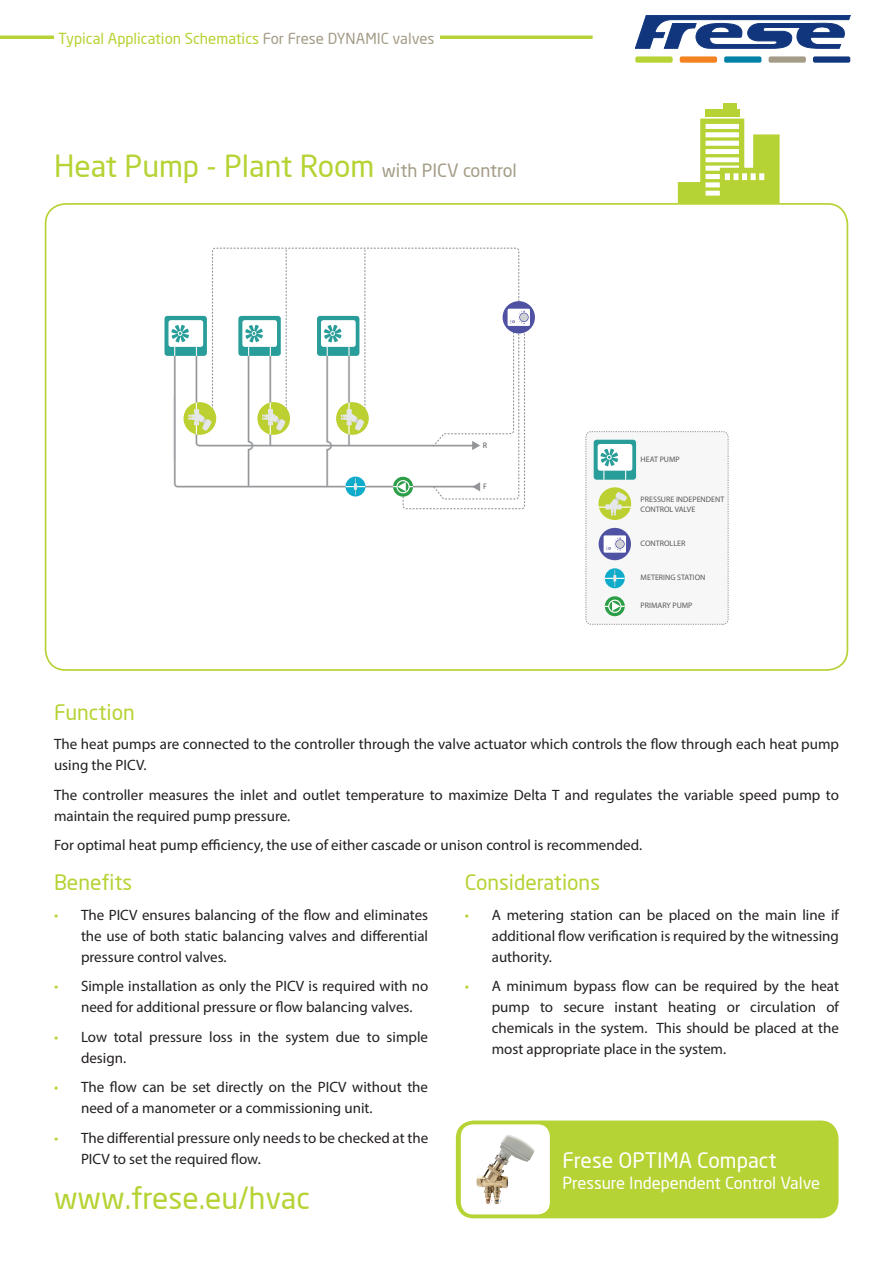
<style>
.page{position:relative;width:893px;height:1263px;background:#fff}
.page>*{position:absolute;margin:0;border:0;box-sizing:border-box;transform-origin:0 0}
.Overskrift{font:30px "Neo Sans";color:#b5d334}
.Overskrift-2{font:21px "Neo Sans";color:#b5d334}
.Overskrift-3{font:21px "Neo Sans";color:#fff}
.Overskrift-4{font:16.5px "Neo Sans";color:#fff}
.t1{font:15px/21px "Myriad Pro";color:#231f20}
.t2{font:15px "Neo Sans";color:#b5d334}
.t3{font:7.95px/9.6px "Myriad Pro";color:#57585a}
.s1{color:#a49c87}
.s2{font-size:18px;color:#a49c87}
.s3{color:#b5d334}
</style>
<div class="page">
<hr style="left:439px;top:36px;width:154px;height:3px;background:#b5d334">
<div style="left:635px;top:56px;width:38px;height:7px;background:#b5d334;border-radius:2px"></div>
<div style="left:680px;top:56px;width:37px;height:7px;background:#f58220;border-radius:2px"></div>
<div style="left:724px;top:56px;width:37px;height:7px;background:#0081a7;border-radius:2px"></div>
<div style="left:769px;top:56px;width:37px;height:7px;background:#a49c87;border-radius:2px"></div>
<div style="left:813px;top:56px;width:37px;height:7px;background:#11367e;border-radius:2px"></div>
<svg style="left:635px;top:15px;width:215px;height:34px"></svg>
<hr style="left:0;top:36px;width:54px;height:3px;background:#b5d334">
<div style="left:705px;top:110px;width:34px;height:7px;background:#b5d334"></div>
<div style="left:723px;top:103px;width:14px;height:6px;background:#b5d334"></div>
<svg style="left:678px;top:119px;width:102px;height:84px"></svg>
<div style="left:586px;top:432px;width:142px;height:192px;background:#f7f7f8;border-radius:5px"></div>
<div style="left:586px;top:431px;width:142px;height:194px;border:1px dashed #939598;border-radius:5px"></div>
<div style="left:598px;top:487px;width:33px;height:33px;background:#bcd031;border-radius:50%"></div>
<svg style="left:598px;top:492px;width:33px;height:24px"></svg>
<svg style="left:605px;top:568px;width:20px;height:20px"></svg>
<svg style="left:605px;top:570px;width:20px;height:17px"></svg>
<svg style="left:605px;top:596px;width:20px;height:20px"></svg>
<div style="left:608px;top:600px;width:13px;height:13px;border:1px solid #fff;border-radius:50%"></div>
<svg style="left:605px;top:601px;width:20px;height:10px"></svg>
<div style="left:599px;top:528px;width:32px;height:32px;background:#4f51a2;border-radius:50%"></div>
<svg style="left:604px;top:535px;width:22px;height:18px"></svg>
<div style="left:594px;top:440px;width:42px;height:40px;background:#289d99;border-radius:3px"></div>
<div style="left:598px;top:444px;width:34px;height:27px;background:#fff;border-radius:3px"></div>
<svg style="left:600px;top:448px;width:18px;height:32px"></svg>
<svg style="left:214px;top:247px;width:311px;height:263px"></svg>
<div style="left:345px;top:477px;width:20px;height:19px;background:#0eacca;border-radius:50%"></div>
<svg style="left:393px;top:477px;width:20px;height:20px"></svg>
<div style="left:503px;top:301px;width:32px;height:32px;background:#4f51a2;border-radius:50%"></div>
<svg style="left:508px;top:309px;width:22px;height:17px"></svg>
<div style="left:164px;top:316px;width:43px;height:40px;background:#289d99;border-radius:3px"></div>
<div style="left:168px;top:320px;width:35px;height:27px;background:#fff;border-radius:3px"></div>
<svg style="left:171px;top:248px;width:309px;height:247px"></svg>
<div style="left:456px;top:1120px;width:382px;height:98px;background:#b5d334;border-radius:18px"></div>
<div style="left:461px;top:1124px;width:89px;height:90px;background:#fff;border-radius:12px"></div>
<img style="left:476px;top:1136px;width:30px;height:68px">
<p class="t2" style="left:58px;top:29px;width:378px">Typical Application Schematics <span class="s1">For Frese DYNAMIC valves</span></p>
<p class="Overskrift" style="left:54px;top:148px;width:464px">Heat Pump - Plant Room <span class="s2">with PICV control</span></p>
<p class="t3" style="left:483px;top:440px;width:6px">R</p>
<p class="t3" style="left:483px;top:481px;width:5px">F</p>
<p class="t3" style="left:641px;top:454px;width:41px">HEAT PUMP</p>
<p class="t3" style="left:641px;top:494px;width:85px">PRESSURE INDEPENDENT<br>CONTROL VALVE</p>
<p class="t3" style="left:641px;top:538px;width:46px">CONTROLLER</p>
<p class="t3" style="left:641px;top:573px;width:66px">METERING STATION</p>
<p class="t3" style="left:641px;top:601px;width:53px">PRIMARY PUMP</p>
<p class="Overskrift-2" style="left:54px;top:699px;width:82px">Function</p>
<p class="t1" style="left:54px;top:734px;width:787px">The heat pumps are connected to the controller through the valve actuator which controls the flow through each heat pump using the PICV.</p>
<p class="t1" style="left:54px;top:784px;width:787px">The controller measures the inlet and outlet temperature to maximize Delta T and regulates the variable speed pump to maintain the required pump pressure.</p>
<p class="t1" style="left:54px;top:835px;width:590px">For optimal heat pump efficiency, the use of either cascade or unison control is recommended.</p>
<p class="Overskrift-2" style="left:54px;top:869px;width:80px">Benefits</p>
<p class="t1" style="left:81px;top:904px;width:349px;text-align:justify;text-indent:-27px"><span class="s3">•</span> The PICV ensures balancing of the flow and eliminates the use of both static balancing valves and differential pressure control valves.</p>
<p class="t1" style="left:81px;top:975px;width:349px;text-indent:-27px"><span class="s3">•</span> Simple installation as only the PICV is required with no need for additional pressure or flow balancing valves.</p>
<p class="t1" style="left:81px;top:1026px;width:349px;text-indent:-27px"><span class="s3">•</span> Low total pressure loss in the system due to simple design.</p>
<p class="t1" style="left:81px;top:1076px;width:349px;text-indent:-27px"><span class="s3">•</span> The flow can be set directly on the PICV without the need of a manometer or a commissioning unit.</p>
<p class="t1" style="left:81px;top:1127px;width:349px;text-indent:-27px"><span class="s3">•</span> The differential pressure only needs to be checked at the<br>PICV to set the required flow.</p>
<p class="Overskrift" style="left:54px;top:1179px;width:257px">www.frese.eu/hvac</p>
<p class="Overskrift-2" style="left:465px;top:869px;width:137px">Considerations</p>
<p class="t1" style="left:492px;top:904px;width:349px;text-align:justify;text-indent:-27px"><span class="s3">•</span> A metering station can be placed on the main line if additional flow verification is required by the witnessing authority.</p>
<p class="t1" style="left:492px;top:975px;width:349px;text-align:justify;text-indent:-27px"><span class="s3">•</span> A minimum bypass flow can be required by the heat pump to secure instant heating or circulation of chemicals in the system. This should be placed at the most appropriate place in the system.</p>
<p class="Overskrift-3" style="left:562px;top:1147px;width:216px">Frese OPTIMA Compact</p>
<p class="Overskrift-4" style="left:562px;top:1173px;width:259px">Pressure Independent Control Valve</p>
</div>
